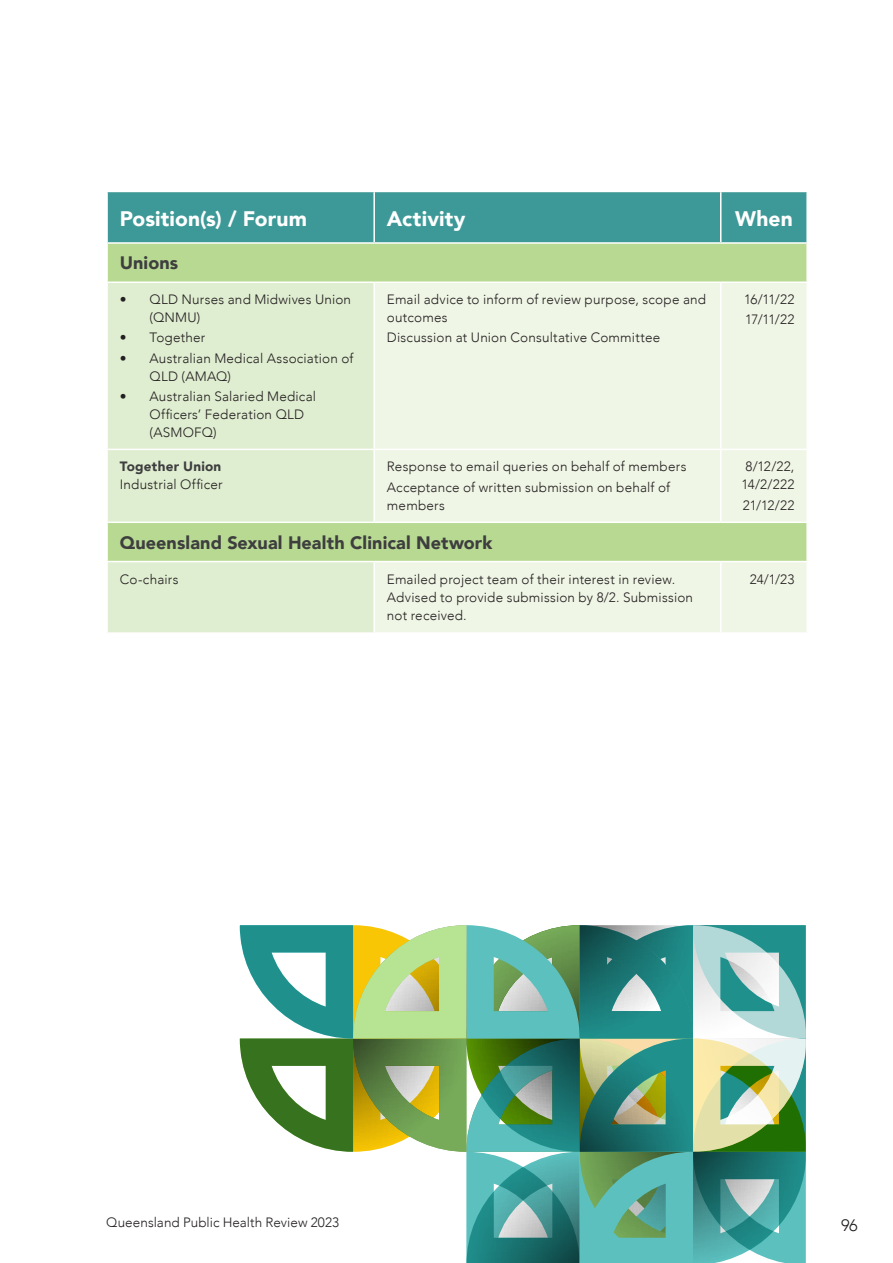
<style>
.page{position:relative;width:893px;height:1263px;background:#fff}
.page>*{position:absolute;margin:0;border:0;box-sizing:border-box;transform-origin:0 0}
.Bullet{font:900 21px "Avenir";letter-spacing:.005em;color:#fff}
.Bullet-2{font:900 18px "Avenir";letter-spacing:.005em;color:#3e3e3f}
.t1{font:300 16.5px "Avenir";color:#231f20}
.Bullet-3{font:300 13.5px/18px "Avenir";letter-spacing:.015em;color:#231f20}
.s1{font-weight:900;color:#3e3e3f}
</style>
<div class="page">
<div style="left:108px;top:192px;width:698px;height:50px;background:#3d9997"></div>
<div style="left:108px;top:244px;width:698px;height:37px;background:#b7d992"></div>
<svg style="left:108px;top:283px;width:266px;height:349px;background:#daeac9"></svg>
<svg style="left:374px;top:283px;width:432px;height:349px;background:#e8f2dc"></svg>
<hr style="left:373px;top:192px;width:2px;height:50px;background:#fff">
<hr style="left:720px;top:192px;width:1px;height:50px;background:#fff">
<hr style="left:106px;top:561px;width:268px;height:1px;background:#fff">
<hr style="left:374px;top:561px;width:347px;height:1px;background:#fff">
<hr style="left:721px;top:561px;width:87px;height:1px;background:#fff">
<hr style="left:373px;top:283px;width:2px;height:166px;background:#fff">
<hr style="left:720px;top:283px;width:1px;height:166px;background:#fff">
<hr style="left:106px;top:449px;width:268px;height:1px;background:#fff">
<hr style="left:374px;top:449px;width:347px;height:1px;background:#fff">
<hr style="left:373px;top:450px;width:2px;height:71px;background:#fff">
<hr style="left:721px;top:449px;width:87px;height:1px;background:#fff">
<hr style="left:720px;top:450px;width:1px;height:71px;background:#fff">
<hr style="left:373px;top:562px;width:2px;height:70px;background:#fff">
<hr style="left:720px;top:562px;width:1px;height:70px;background:#fff">
<hr style="left:106px;top:521px;width:268px;height:2px;background:#fff">
<hr style="left:374px;top:521px;width:347px;height:2px;background:#fff">
<hr style="left:721px;top:521px;width:87px;height:2px;background:#fff">
<svg style="left:240px;top:925px;width:566px;height:338px"></svg>
<p class="Bullet" style="left:120px;top:201px;width:189px">Position(s) / Forum</p>
<p class="Bullet" style="left:387px;top:201px;width:80px">Activity</p>
<p class="Bullet" style="left:735px;top:201px;width:59px">When</p>
<p class="Bullet-2" style="left:120px;top:248px;width:60px">Unions</p>
<p class="Bullet-3" style="left:150px;top:291px;width:203px;text-indent:-30px">• QLD Nurses and Midwives Union (QNMU)</p>
<p class="Bullet-3" style="left:120px;top:329px;width:87px">• Together</p>
<p class="Bullet-3" style="left:150px;top:349px;width:205px;text-indent:-30px">• Australian Medical Association of<br>QLD (AMAQ)</p>
<p class="Bullet-3" style="left:150px;top:387px;width:168px;text-indent:-30px">• Australian Salaried Medical<br>Officers’ Federation QLD (ASMOFQ)</p>
<p class="Bullet-3" style="left:387px;top:291px;width:321px">Email advice to inform of review purpose, scope and outcomes</p>
<p class="Bullet-3" style="left:387px;top:329px;width:275px">Discussion at Union Consultative Committee</p>
<p class="Bullet-3" style="left:744px;top:291px;width:52px">16/11/22</p>
<p class="Bullet-3" style="left:745px;top:311px;width:51px">17/11/22</p>
<p class="Bullet-3" style="left:120px;top:458px;width:104px"><span class="s1">Together Union<br></span>Industrial Officer</p>
<p class="Bullet-3" style="left:387px;top:458px;width:301px">Response to email queries on behalf of members</p>
<p class="Bullet-3" style="left:387px;top:478px;width:285px">Acceptance of written submission on behalf of members</p>
<p class="Bullet-3" style="left:741px;top:458px;width:55px;text-align:center">8/12/22,<br>14/2/222</p>
<p class="Bullet-3" style="left:743px;top:496px;width:53px">21/12/22</p>
<p class="Bullet-2" style="left:120px;top:527px;width:374px">Queensland Sexual Health Clinical Network</p>
<p class="Bullet-3" style="left:120px;top:570px;width:60px">Co-chairs</p>
<p class="Bullet-3" style="left:387px;top:570px;width:308px">Emailed project team of their interest in review.<br>Advised to provide submission by 8/2. Submission not received.</p>
<p class="Bullet-3" style="left:750px;top:570px;width:46px">24/1/23</p>
<p class="Bullet-3" style="left:106px;top:1213px;width:234px">Queensland Public Health Review 2023</p>
<p class="t1" style="left:841px;top:1215px;width:18px">96</p>
</div>
